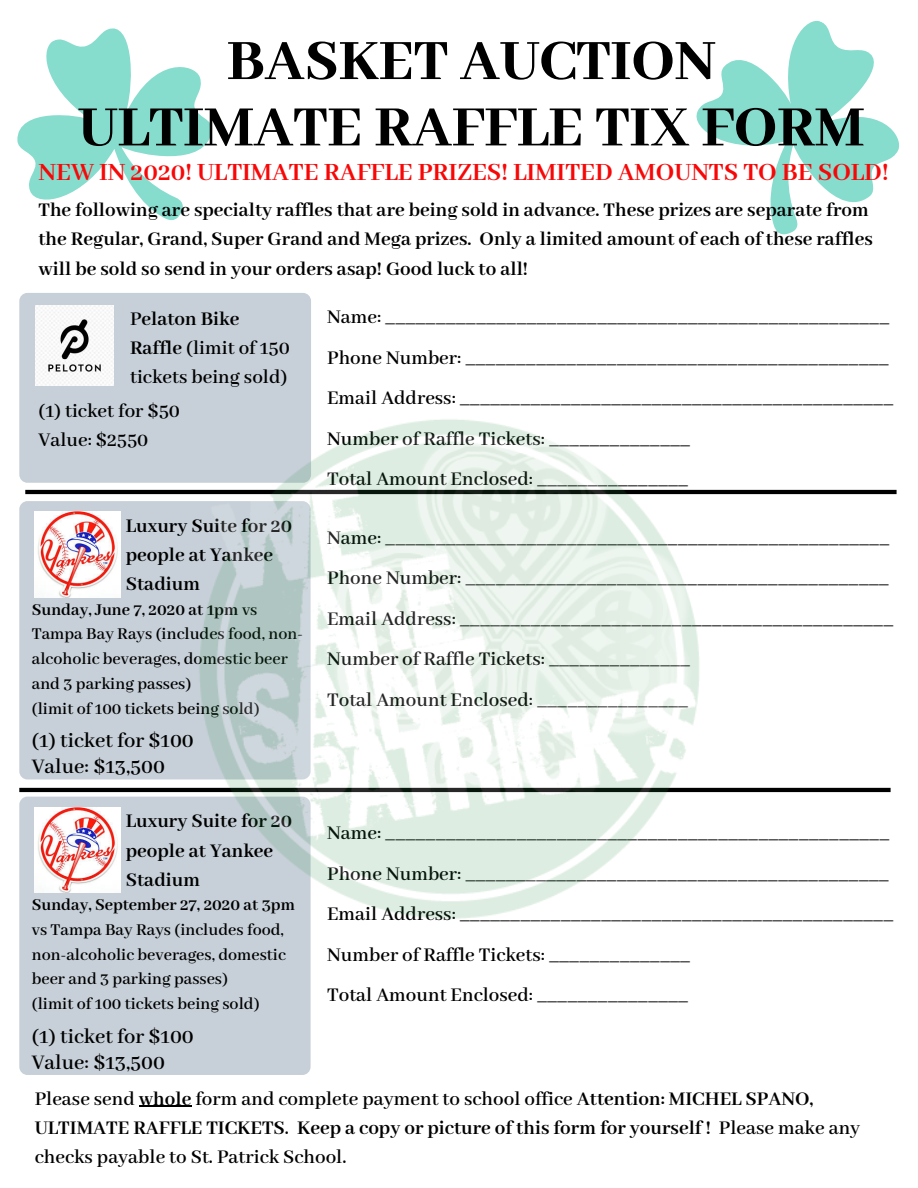
<style>
.page{position:relative;width:918px;height:1188px;background:#fff}
.page>*{position:absolute;margin:0;border:0;box-sizing:border-box;transform-origin:0 0}
.t1{font:800 63px/66.3px "Abhaya Libre";color:#000;text-align:center}
.t2{font:700 27px "Abhaya Libre";color:#f80707}
.t3{font:600 22.5px/25.8px "Abhaya Libre";color:#000}
.t4{font:600 21px/40.5px "Abhaya Libre";color:#000}
.t5{font:700 21px/29.2px "Abhaya Libre";color:#000}
.t6{font:600 18px/24.8px "Abhaya Libre";color:#000}
.t7{font:700 18px "Abhaya Libre";color:#000}
.s1{font-weight:700}
</style>
<div class="page">
<svg style="left:17px;top:28px;width:195px;height:192px;fill:#86dccd"></svg>
<svg style="left:696px;top:20px;width:204px;height:215px"></svg>
<div style="left:19px;top:293px;width:292px;height:190px;background:#c7d0d8"></div>
<img style="left:36px;top:306px;width:78px;height:79px">
<div style="left:19px;top:501px;width:77px;height:278px;background:#c7d0d8"></div>
<img style="left:35px;top:512px;width:61px;height:85px">
<div style="left:19px;top:797px;width:77px;height:278px;background:#c7d0d8"></div>
<img style="left:35px;top:807px;width:61px;height:86px">
<svg style="left:25px;top:490px;width:872px;height:4px"></svg>
<svg style="left:19px;top:788px;width:872px;height:4px"></svg>
<img style="left:96px;top:312px;width:735px;height:795px">
<h1 class="t1" style="left:78px;top:30px;width:788px">BASKET AUCTION<br>ULTIMATE RAFFLE TIX FORM</h1>
<p class="t2" style="left:39px;top:157px;width:851px">NEW IN 2020! ULTIMATE RAFFLE PRIZES! LIMITED AMOUNTS TO BE SOLD!</p>
<p class="t5" style="left:38px;top:196px;width:836px">The following are specialty raffles that are being sold in advance. These prizes are separate from the Regular, Grand, Super Grand and Mega prizes. Only a limited amount of each of these raffles will be sold so send in your orders asap! Good luck to all!</p>
<p class="t4" style="left:130px;top:305px;width:161px;line-height:29.2px">P<span class="s1">elaton Bike<br>Raffle</span> (limit of 150 tickets being sold)</p>
<p class="t4" style="left:38px;top:397px;width:143px;line-height:29.2px">(1) ticket for $50<br>Value: $2550</p>
<p class="t4" style="left:327px;top:298px;width:568px">Name: __________________________________________________ Phone Number: __________________________________________ Email Address: ___________________________________________ Number of Raffle Tickets: ______________<br>Total Amount Enclosed: _______________</p>
<p class="t5" style="left:126px;top:512px;width:168px">Luxury Suite for 20 people at Yankee<br>Stadium</p>
<p class="t6" style="left:32px;top:598px;width:273px"><span class="s1">Sunday, June 7, 2020 at 1pm</span> vs<br>Tampa Bay Rays (includes food, non&shy;alcoholic beverages, domestic beer and 3 parking passes)<br>(limit of 100 tickets being sold)</p>
<p class="t3" style="left:32px;top:729px;width:163px">(1) ticket for $100<br>Value: $13,500</p>
<p class="t5" style="left:126px;top:808px;width:168px">Luxury Suite for 20 people at Yankee<br>Stadium</p>
<p class="t7" style="left:32px;top:895px;width:265px">Sunday, September 27, 2020 at 3pm</p>
<p class="t6" style="left:32px;top:918px;width:256px">vs Tampa Bay Rays (includes food, non-alcoholic beverages, domestic beer and 3 parking passes)<br>(limit of 100 tickets being sold)</p>
<p class="t3" style="left:32px;top:1024px;width:163px">(1) ticket for $100<br>Value: $13,500</p>
<p class="t4" style="left:327px;top:518px;width:568px">Name: __________________________________________________ Phone Number: __________________________________________ Email Address: ___________________________________________ Number of Raffle Tickets: ______________<br>Total Amount Enclosed: _______________</p>
<p class="t4" style="left:327px;top:814px;width:568px">Name: __________________________________________________ Phone Number: __________________________________________ Email Address: ___________________________________________ Number of Raffle Tickets: ______________<br>Total Amount Enclosed: _______________</p>
<p class="t4" style="left:35px;top:1085px;width:827px;line-height:29.2px">Please send <span class="s1">whole</span> form and complete payment to school office <span class="s1">Attention: MICHEL SPANO,<br>ULTIMATE RAFFLE TICKETS</span>. <span class="s1">Keep a copy or picture of this form for yourself !</span> Please make any checks payable to St. Patrick School.</p>
</div>
